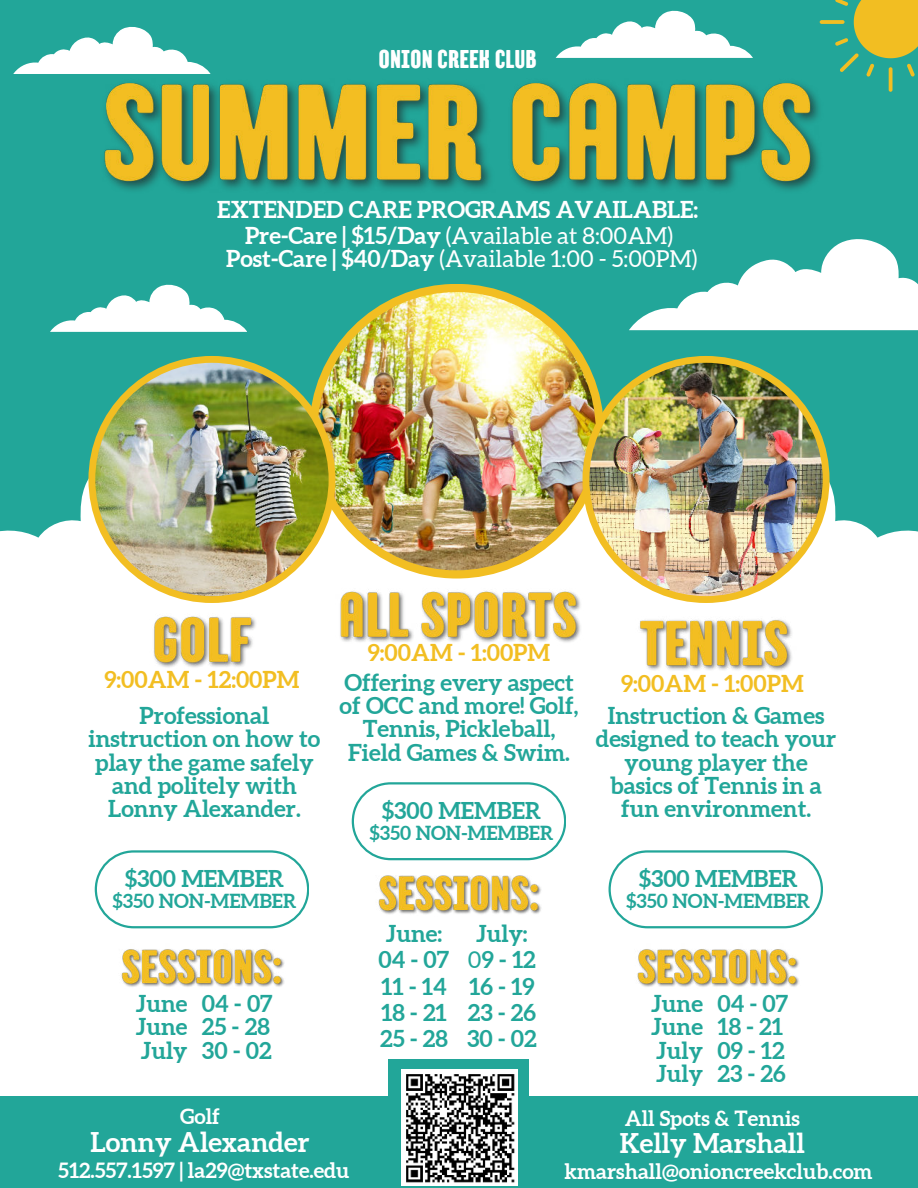
<style>
.page{position:relative;width:918px;height:1188px;background:#22a699}
.page>*{position:absolute;margin:0;border:0;box-sizing:border-box;transform-origin:0 0}
.t1{font:700 27.15px "Aleo";color:#fff}
.t2{font:25.65px "TT Berlinerins Grotesk";color:#fff}
.t3{font:700 23.25px/23.2px "Aleo";color:#22a699;text-align:center}
.t4{font:700 23.25px/26.4px "Aleo";color:#fff;text-align:center}
.t5{font:700 23.25px "Aleo";color:#f2be22}
.t6{font:23.25px "Aleo";color:#fff}
.t7{font:700 23.1px "Aleo";color:#22a699}
.t8{font:700 21px "Aleo";color:#fff}
.t9{font:700 19.35px "Aleo";color:#22a699}
.s1{font-weight:400}
.s2{font-weight:700}
</style>
<div class="page">
<div style="left:0;top:594px;width:918px;height:502px;background:#fff"></div>
<svg style="left:616px;top:484px;width:302px;height:119px;fill:#fff"></svg>
<svg style="left:0;top:480px;width:616px;height:121px;fill:#fff"></svg>
<div style="left:309px;top:284px;width:295px;height:295px;background:#f2be22;border-radius:50%"></div>
<img style="left:317px;top:292px;width:279px;height:278px;border-radius:50%">
<div style="left:583px;top:356px;width:247px;height:247px;background:#f2be22;border-radius:50%"></div>
<div style="left:88px;top:356px;width:247px;height:247px;background:#f2be22;border-radius:50%"></div>
<img style="left:589px;top:363px;width:234px;height:233px;border-radius:50%">
<img style="left:95px;top:363px;width:234px;height:233px;border-radius:50%">
<svg style="left:629px;top:239px;width:289px;height:91px"></svg>
<svg style="left:50px;top:284px;width:197px;height:48px"></svg>
<svg style="left:564px;top:10px;width:181px;height:40px"></svg>
<svg style="left:13px;top:26px;width:162px;height:48px"></svg>
<svg style="left:820px;top:0;width:98px;height:92px"></svg>
<div style="left:388px;top:1059px;width:141px;height:129px;background:#22a699"></div>
<img style="left:401px;top:1069px;width:116px;height:116px">
<img style="left:94px;top:50px;width:745px;height:140px">
<img style="left:154px;top:601px;width:102px;height:67px">
<img style="left:336px;top:577px;width:250px;height:65px">
<img style="left:639px;top:619px;width:153px;height:52px">
<svg style="left:95px;top:850px;width:214px;height:78px"></svg>
<svg style="left:352px;top:782px;width:214px;height:78px"></svg>
<svg style="left:609px;top:850px;width:214px;height:78px"></svg>
<img style="left:121px;top:949px;width:163px;height:38px">
<img style="left:378px;top:875px;width:163px;height:39px">
<img style="left:637px;top:949px;width:162px;height:38px">
<p class="t2" style="left:379px;top:42px;width:159px">ONION CREEK CLUB</p>
<p class="t4" style="left:217px;top:196px;width:482px">EXTENDED CARE PROGRAMS AVAILABLE:<br>Pre-Care | $15/Day <span class="s1">(Available at 8:00AM)</span></p>
<p class="t6" style="left:226px;top:246px;width:473px"><span class="s2">Post-Care | $40/Day</span> (Available 1:00 - 5:00PM)</p>
<p class="t5" style="left:368px;top:639px;width:184px">9:00AM - 1:00PM</p>
<p class="t5" style="left:104px;top:666px;width:197px">9:00AM - 12:00PM</p>
<p class="t5" style="left:621px;top:671px;width:184px">9:00AM - 1:00PM</p>
<p class="t3" style="left:340px;top:670px;width:240px">Offering every aspect of OCC and more! Golf,<br>Tennis, Pickleball,<br>Field Games &amp; Swim.</p>
<p class="t3" style="left:89px;top:704px;width:233px">Professional instruction on how to play the game safely and politely with<br>Lonny Alexander.</p>
<p class="t3" style="left:596px;top:704px;width:242px">Instruction &amp; Games designed to teach your young player the basics of Tennis in a fun environment.</p>
<p class="t7" style="left:382px;top:798px;width:160px">$300 MEMBER</p>
<p class="t9" style="left:369px;top:821px;width:185px">$350 NON-MEMBER</p>
<p class="t7" style="left:125px;top:866px;width:160px">$300 MEMBER</p>
<p class="t9" style="left:112px;top:890px;width:185px">$350 NON-MEMBER</p>
<p class="t7" style="left:639px;top:866px;width:160px">$300 MEMBER</p>
<p class="t9" style="left:626px;top:890px;width:185px">$350 NON-MEMBER</p>
<p class="t3" style="left:136px;top:992px;width:53px;text-align:justify">June June July</p>
<p class="t3" style="left:202px;top:992px;width:72px;text-align:left">04 - 07<br>25 - 28<br>30 - 02</p>
<p class="t3" style="left:379px;top:920px;width:72px;line-height:26.2px">June:<br>04 - 07<br>11 - 14<br>18 - 21<br>25 - 28</p>
<p class="t3" style="left:467px;top:920px;width:71px;line-height:26.2px">July:<br><span class="s1">0</span>9 - 12<br>16 - 19<br>23 - 26<br>30 - 02</p>
<p class="t3" style="left:651px;top:992px;width:53px;text-align:justify">June June July July</p>
<p class="t3" style="left:717px;top:992px;width:72px;text-align:left">04 - 07<br>18 - 21<br>09 - 12<br>23 - 26</p>
<p class="t8" style="left:180px;top:1105px;width:41px">Golf</p>
<p class="t8" style="left:625px;top:1106px;width:177px">All Spots &amp; Tennis</p>
<p class="t1" style="left:91px;top:1126px;width:220px">Lonny Alexander</p>
<p class="t1" style="left:620px;top:1127px;width:186px">Kelly Marshall</p>
<p class="t8" style="left:58px;top:1158px;width:293px">512.557.1597 | la29@txstate.edu</p>
<p class="t8" style="left:564px;top:1159px;width:310px">kmarshall@onioncreekclub.com</p>
</div>
